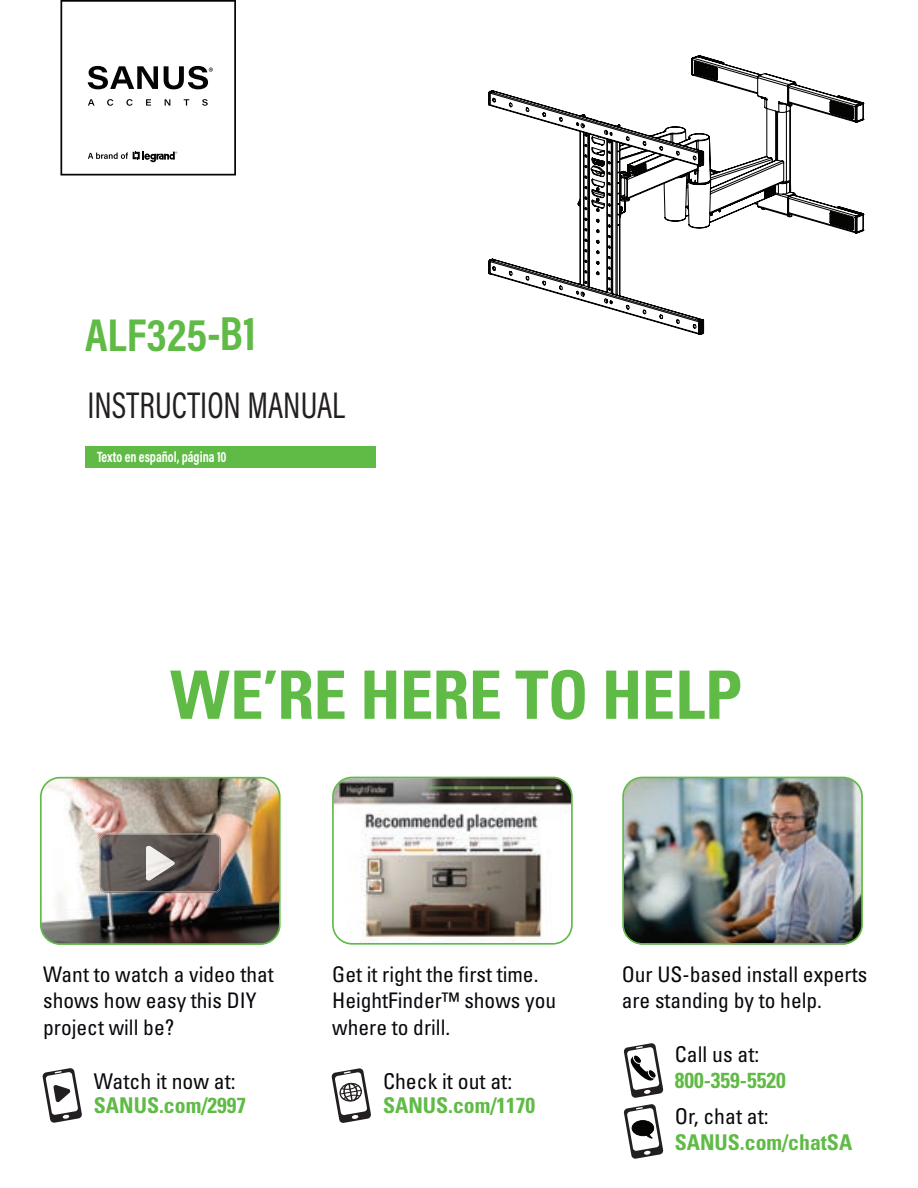
<style>
.page{position:relative;width:918px;height:1188px;background:#fff}
.page>*{position:absolute;margin:0;border:0;box-sizing:border-box;transform-origin:0 0}
.t1{font:700 condensed 66.75px "Univers LT Pro";letter-spacing:-.015em;color:#60bb46}
.t2{font:700 46.5px "Acumin Pro Cond";color:#60bb46}
.t3{font:37.5px "Acumin Pro Cond";color:#231f20;scale:.9 1}
.t4{font:700 condensed 21.75px/25.8px "Univers LT Pro";color:#60bb46}
.t5{font:condensed 21.45px/26.4px "Univers LT Pro";color:#08080d}
.t6{font:700 15px "Acumin Pro Cond";color:#fff;scale:.87 1}
.s1{font-size:48.3px}
.s2{font-weight:400;color:#08080d}
</style>
<div class="page">
<svg style="left:488px;top:55px;width:376px;height:280px"></svg>
<svg style="left:60px;top:0;width:176px;height:176px"></svg>
<svg style="left:331px;top:1068px;width:40px;height:55px"></svg>
<svg style="left:42px;top:1068px;width:40px;height:55px"></svg>
<svg style="left:624px;top:1043px;width:39px;height:55px"></svg>
<svg style="left:624px;top:1104px;width:39px;height:55px"></svg>
<img style="left:332px;top:776px;width:531px;height:169px">
<img style="left:41px;top:778px;width:237px;height:164px">
<img style="left:99px;top:833px;width:122px;height:60px">
<img style="left:146px;top:846px;width:29px;height:34px">
<div style="left:40px;top:777px;width:241px;height:168px;border:2px solid #60bb46;border-radius:19px"></div>
<div style="left:85px;top:446px;width:291px;height:22px;background:#60bb46"></div>
<p class="t2" style="left:85px;top:304px;width:172px">ALF325<span class="s1">-B1</span></p>
<p class="t3" style="left:87px;top:381px;width:288px">INSTRUCTION MANUAL</p>
<p class="t6" style="left:97px;top:447px;width:150px">Texto en español, página 10</p>
<p class="t1" style="left:170px;top:654px;width:573px">WE’RE HERE TO HELP</p>
<p class="t5" style="left:43px;top:961px;width:232px">Want to watch a video that shows how easy this DIY project will be?</p>
<p class="t4" style="left:94px;top:1068px;width:154px;line-height:24.5px"><span class="s2">Watch it now at:<br></span>SANUS.com/2997</p>
<p class="t5" style="left:332px;top:961px;width:225px">Get it right the first time.<br>HeightFinder™ shows you where to drill.</p>
<p class="t4" style="left:383px;top:1068px;width:154px;line-height:24.5px"><span class="s2">Check it out at:<br></span>SANUS.com/1170</p>
<p class="t5" style="left:622px;top:961px;width:247px">Our US-based install experts are standing by to help.</p>
<p class="t4" style="left:675px;top:1041px;width:112px"><span class="s2">Call us at:<br></span>800-359-5520</p>
<p class="t4" style="left:675px;top:1103px;width:179px"><span class="s2">Or, chat at:<br></span>SANUS.com/chatSA</p>
</div>
